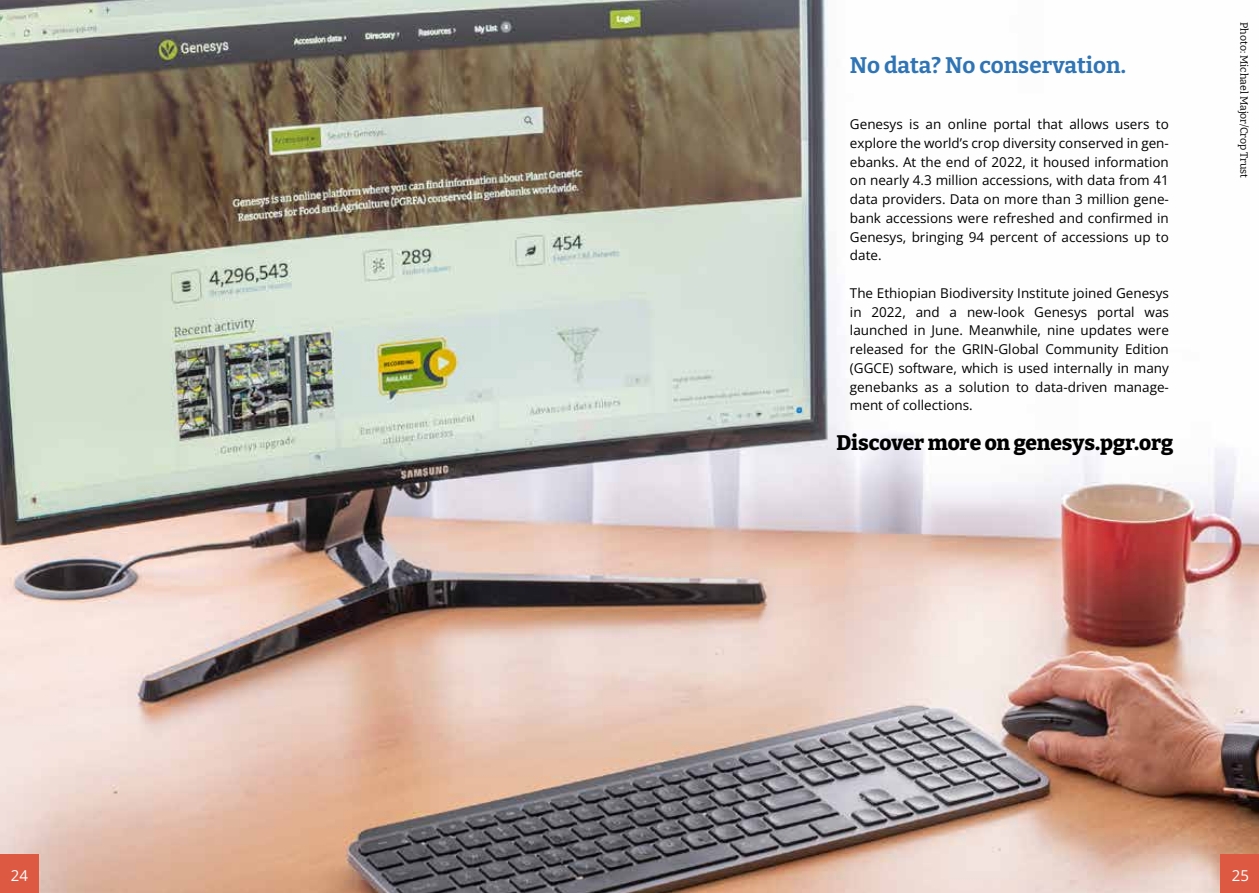
<style>
.page{position:relative;width:1259px;height:893px;background:#fff}
.page>*{position:absolute;margin:0;border:0;box-sizing:border-box;transform-origin:0 0}
.t1{font:700 22.5px "Bitter";color:#2f74b5}
.t2{font:800 21px "Bitter";letter-spacing:-.005em;color:#000}
.t3{font:15px "Open Sans";color:#fff}
.t4{font:13.5px/18.8px "Open Sans";color:#000;text-align:justify}
.t5{font:10.5px "Bitter";color:#000}
</style>
<div class="page">
<img style="left:0;top:0;width:1259px;height:893px">
<div style="left:0;top:854px;width:39px;height:39px;background:#dd5942"></div>
<div style="left:1219px;top:854px;width:40px;height:39px;background:#dd5942"></div>
<h1 class="t1" style="left:850px;top:51px;width:278px">No data? No conservation.</h1>
<p class="t4" style="left:850px;top:114px;width:320px">Genesys is an online portal that allows users to explore the world’s crop diversity conserved in gen&shy;ebanks. At the end of 2022, it housed information on nearly 4.3 million accessions, with data from 41 data providers. Data on more than 3 million gene&shy;bank accessions were refreshed and confirmed in Genesys, bringing 94 percent of accessions up to date.</p>
<p class="t4" style="left:850px;top:283px;width:320px">The Ethiopian Biodiversity Institute joined Genesys in 2022, and a new-look Genesys portal was launched in June. Meanwhile, nine updates were released for the GRIN-Global Community Edition (GGCE) software, which is used internally in many genebanks as a solution to data-driven manage&shy;ment of collections.</p>
<h2 class="t2" style="left:836px;top:430px;width:338px">Discover more on genesys.pgr.org</h2>
<p class="t5" style="left:1250px;top:22px;width:157px;rotate:90deg">Photo: Michael Major/Crop Trust</p>
<p class="t3" style="left:11px;top:866px;width:19px">24</p>
<p class="t3" style="left:1231px;top:866px;width:19px">25</p>
</div>
